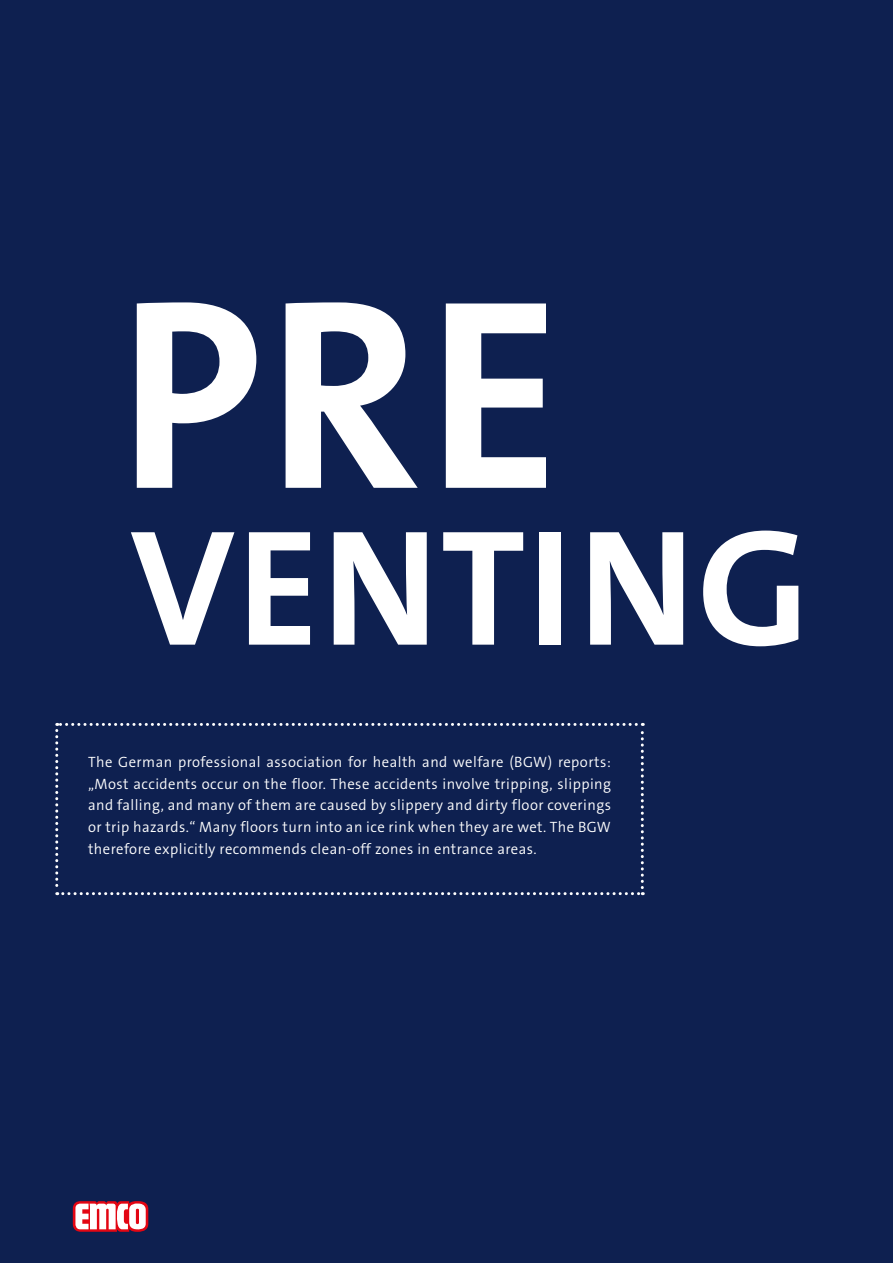
<style>
.page{position:relative;width:893px;height:1263px;background:#0e2050}
.page>*{position:absolute;margin:0;border:0;box-sizing:border-box;transform-origin:0 0}
.t1{font:700 273px "The Sans Os F";color:#fff}
.t2{font:700 166.5px "The Sans Os F";letter-spacing:.015em;color:#fff}
.t3{font:300 15px/21.8px "The Sans Os F";letter-spacing:.03em;color:#fff;text-align:justify}
</style>
<div class="page">
<svg style="left:55px;top:723px;width:589px;height:172px"></svg>
<svg style="left:73px;top:1201px;width:75px;height:31px;background:#ea9aa0"></svg>
<h1 class="t1" style="left:118px;top:220px;width:445px">PRE</h1>
<h2 class="t2" style="left:130px;top:481px;width:681px">VENTING</h2>
<p class="t3" style="left:88px;top:751px;width:524px">The German professional association for health and welfare (BGW) reports: „Most accidents occur on the floor. These accidents involve tripping, slipping and falling, and many of them are caused by slippery and dirty floor coverings or trip hazards.“ Many floors turn into an ice rink when they are wet. The BGW therefore explicitly recommends clean-off zones in entrance areas.</p>
</div>
